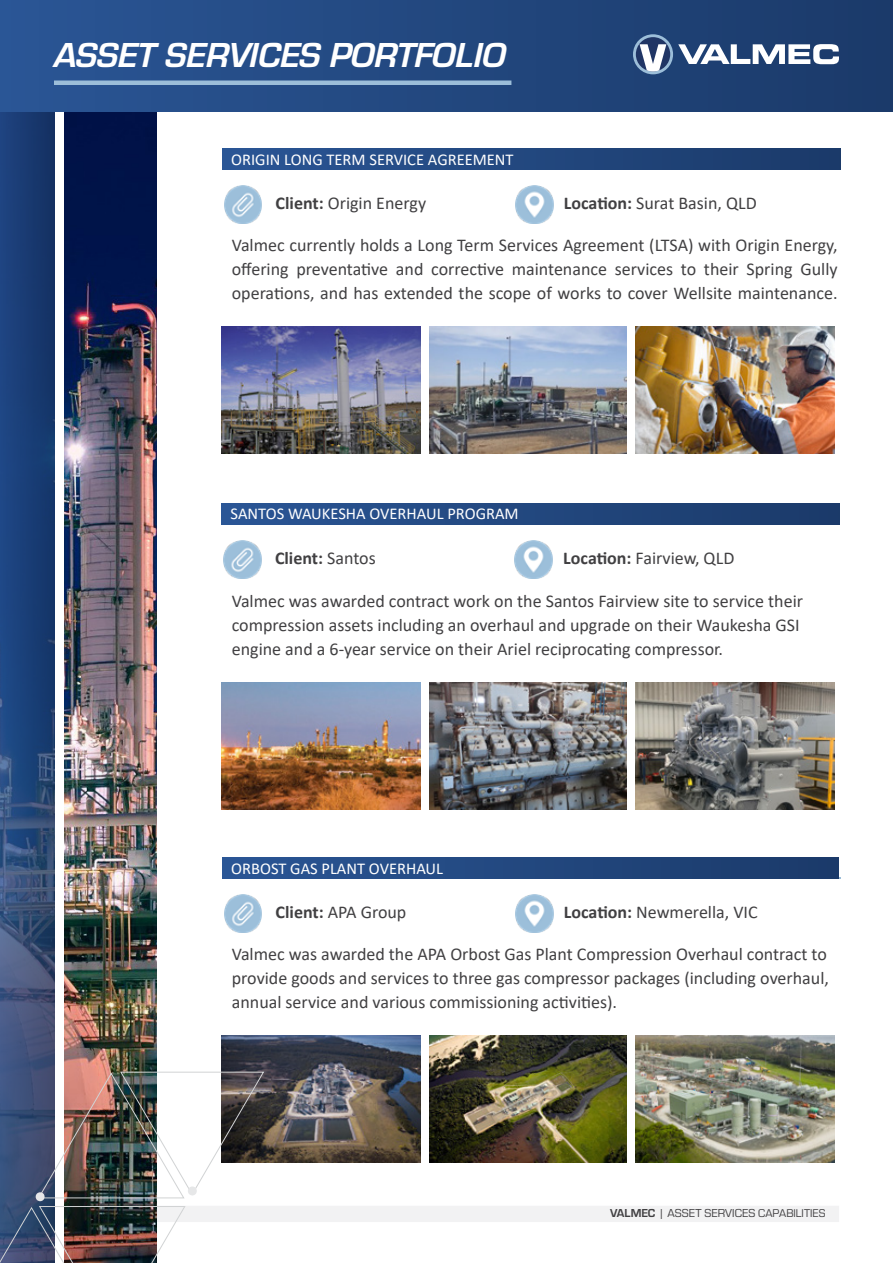
<style>
.page{position:relative;width:893px;height:1263px;background:#fff}
.page>*{position:absolute;margin:0;border:0;box-sizing:border-box;transform-origin:0 0}
.t1{font:italic 700 36px "Eurostile";letter-spacing:-.01em;color:#fff}
.t2{font:18px/24px "Calibri";color:#414042}
.t3{font:700 18px "Calibri";color:#414042}
.t4{font:16.5px "Calibri";color:#fff}
.t5{font:12px "Eurostile";color:#414042}
.s1{font-weight:700}
.s2{font-weight:400}
.s3{font-size:11.7px}
</style>
<div class="page">
<img style="left:64px;top:112px;width:92px;height:959px">
<div style="left:223px;top:148px;width:617px;height:21px;background:linear-gradient(to right,#2a5595,#1b3a69)"></div>
<img style="left:224px;top:186px;width:38px;height:37px">
<img style="left:515px;top:186px;width:38px;height:37px">
<div style="left:222px;top:503px;width:618px;height:21px;background:linear-gradient(to right,#2a5595,#1b3a69)"></div>
<img style="left:223px;top:540px;width:38px;height:38px">
<img style="left:515px;top:540px;width:37px;height:38px">
<hr style="left:223px;top:877px;width:617px;height:2px;background:#9cbdd8">
<div style="left:223px;top:858px;width:616px;height:21px;background:linear-gradient(to right,#2a5595,#1b3a69)"></div>
<img style="left:224px;top:895px;width:38px;height:38px">
<img style="left:515px;top:895px;width:38px;height:38px">
<img style="left:221px;top:326px;width:614px;height:128px">
<div style="left:421px;top:320px;width:8px;height:140px;background:#fff"></div>
<div style="left:627px;top:320px;width:8px;height:140px;background:#fff"></div>
<img style="left:221px;top:682px;width:200px;height:127px">
<img style="left:429px;top:682px;width:198px;height:127px">
<img style="left:635px;top:682px;width:200px;height:127px">
<img style="left:221px;top:1035px;width:200px;height:36px">
<img style="left:429px;top:1035px;width:198px;height:36px">
<img style="left:635px;top:1035px;width:200px;height:36px">
<svg style="left:0;top:112px;width:55px;height:959px"></svg>
<img style="left:0;top:1071px;width:839px;height:192px">
<div style="left:0;top:0;width:893px;height:112px;background:linear-gradient(to right,#2a5595,#1b3a69)"></div>
<svg style="left:678px;top:44px;width:161px;height:20px"></svg>
<svg style="left:633px;top:34px;width:40px;height:40px"></svg>
<div style="left:636px;top:37px;width:34px;height:35px;background:#203565;border-radius:50%"></div>
<svg style="left:640px;top:44px;width:26px;height:28px"></svg>
<div style="left:54px;top:80px;width:457px;height:5px;background:#9cbed9"></div>
<h1 class="t1" style="left:54px;top:31px;width:453px">ASSET SERVICES PORTFOLIO</h1>
<p class="t4" style="left:231px;top:148px;width:284px">ORIGIN LONG TERM SERVICE AGREEMENT</p>
<p class="t2" style="left:276px;top:190px;width:152px"><span class="s1">Client:</span> Origin Energy</p>
<p class="t2" style="left:564px;top:190px;width:194px"><span class="s1">Location:</span> Surat Basin, QLD</p>
<p class="t2" style="left:232px;top:232px;width:607px;text-align:justify">Valmec currently holds a Long Term Services Agreement (LTSA) with Origin Energy, offering preventative and corrective maintenance services to their Spring Gully operations, and has extended the scope of works to cover Wellsite maintenance.</p>
<p class="t4" style="left:231px;top:502px;width:290px">SANTOS WAUKESHA OVERHAUL PROGRAM</p>
<p class="t3" style="left:275px;top:545px;width:102px">Client: <span class="s2">Santos</span></p>
<p class="t2" style="left:563px;top:545px;width:173px"><span class="s1">Location:</span> Fairview, QLD</p>
<p class="t2" style="left:232px;top:588px;width:573px">Valmec was awarded contract work on the Santos Fairview site to service their compression assets including an overhaul and upgrade on their Waukesha GSI engine and a 6-year service on their Ariel reciprocating compressor.</p>
<p class="t4" style="left:231px;top:857px;width:213px">ORBOST GAS PLANT OVERHAUL</p>
<p class="t2" style="left:276px;top:900px;width:132px"><span class="s1">Client:</span> APA Group</p>
<p class="t2" style="left:564px;top:900px;width:195px"><span class="s1">Location:</span> Newmerella, VIC</p>
<p class="t2" style="left:232px;top:941px;width:599px">Valmec was awarded the APA Orbost Gas Plant Compression Overhaul contract to provide goods and services to three gas compressor packages (including overhaul, annual service and various commissioning activities).</p>
<p class="t5" style="left:610px;top:1205px;width:217px"><span class="s1">VALMEC</span> | ASSET SERVICES <span class="s3">CAPABILITIES</span></p>
</div>
